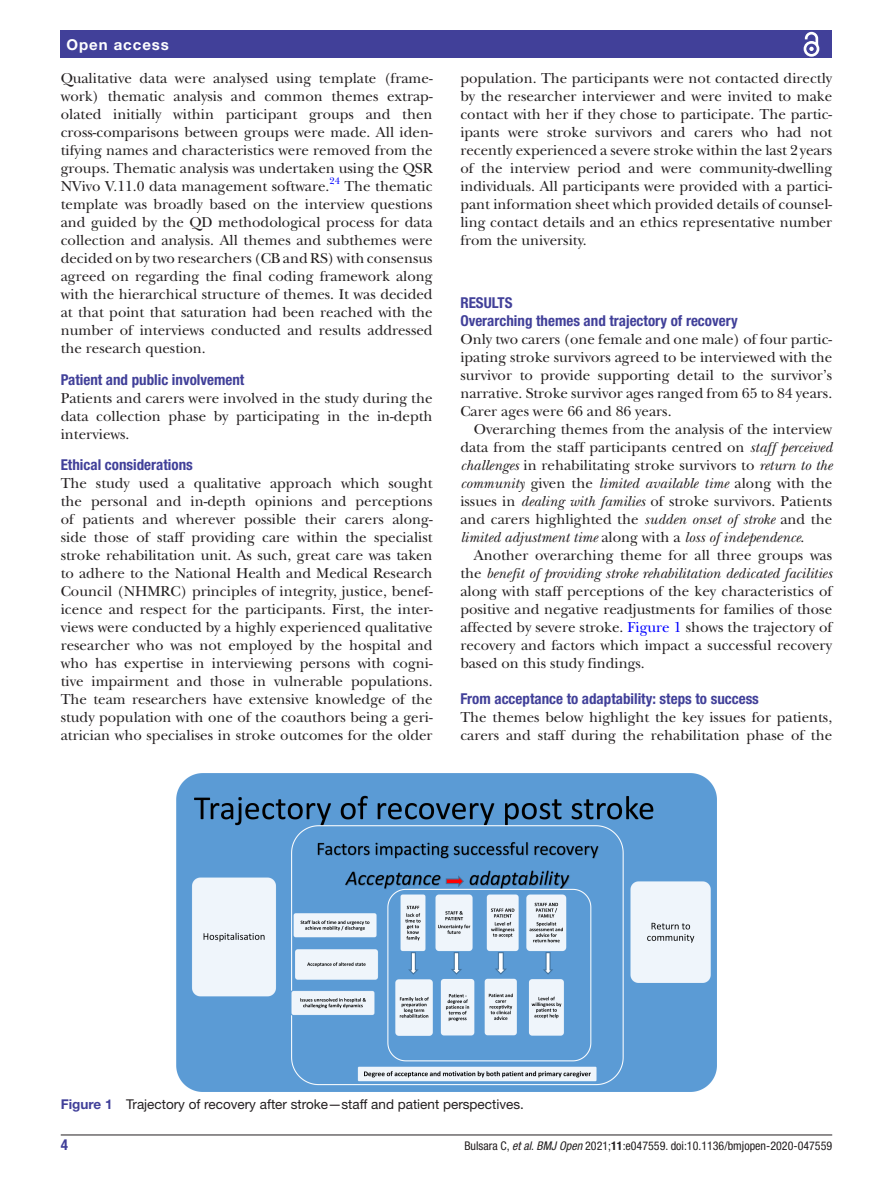
<style>
.page{position:relative;width:893px;height:1191px;background:#fff}
.page>*{position:absolute;margin:0;border:0;box-sizing:border-box;transform-origin:0 0}
.t1{font:15px/18px "New Baskerville";color:#231f20;text-align:justify}
.t2{font:700 condensed 15px/18px "Helvetica Neue LT Std";color:#414099}
.t3{font:700 15px "Helvetica Neue LT Std";letter-spacing:.065em;color:#fff}
.t4{font:13.5px "Helvetica Neue LT Std";color:#231f20}
.t5{font:condensed 12px "Helvetica Neue LT Std";color:#231f20}
.t6{font:9.9px "New Baskerville";color:#00f}
.s1{font-style:italic}
.s2{color:#00f}
.s3{font-weight:700;color:#414099}
.s4{font-weight:700}
</style>
<div class="page">
<hr style="left:61px;top:1134px;width:771px;height:1px;background:#231f20">
<div style="left:61px;top:31px;width:771px;height:27px;background:#414099"></div>
<svg style="left:803px;top:31px;width:17px;height:26px"></svg>
<img style="left:176px;top:773px;width:540px;height:318px">
<p class="t3" style="left:66px;top:35px;width:104px">Open access</p>
<p class="t1" style="left:61px;top:69px;width:373px">Qualitative data were analysed using template (frame&shy;work) thematic analysis and common themes extrap&shy;olated initially within participant groups and then cross-comparisons between groups were made. All iden&shy;tifying names and characteristics were removed from the groups. Thematic analysis was undertaken using the QSR NVivo V.11.0 data management software.</p>
<p class="t6" style="left:329px;top:175px;width:12px">24</p>
<p class="t1" style="left:61px;top:177px;width:373px;text-indent:284px">The thematic template was broadly based on the interview questions and guided by the QD methodological process for data collection and analysis. All themes and subthemes were decided on by two researchers (CB and RS) with consensus agreed on regarding the final coding framework along with the hierarchical structure of themes. It was decided at that point that saturation had been reached with the number of interviews conducted and results addressed the research question.</p>
<p class="t2" style="left:61px;top:370px;width:185px">Patient and public involvement</p>
<p class="t1" style="left:61px;top:389px;width:373px">Patients and carers were involved in the study during the data collection phase by participating in the in-depth interviews.</p>
<p class="t2" style="left:61px;top:455px;width:134px">Ethical considerations</p>
<p class="t1" style="left:61px;top:474px;width:373px">The study used a qualitative approach which sought the personal and in-depth opinions and perceptions of patients and wherever possible their carers along&shy;side those of staff providing care within the specialist stroke rehabilitation unit. As such, great care was taken to adhere to the National Health and Medical Research Council (NHMRC) principles of integrity, justice, benef&shy;icence and respect for the participants. First, the inter&shy;views were conducted by a highly experienced qualitative researcher who was not employed by the hospital and who has expertise in interviewing persons with cogni&shy;tive impairment and those in vulnerable populations.<br>The team researchers have extensive knowledge of the study population with one of the coauthors being a geri&shy;atrician who specialises in stroke outcomes for the older</p>
<p class="t1" style="left:460px;top:69px;width:373px">population. The participants were not contacted directly by the researcher interviewer and were invited to make contact with her if they chose to participate. The partic&shy;ipants were stroke survivors and carers who had not recently experienced a severe stroke within the last 2years of the interview period and were community-dwelling individuals. All participants were provided with a partici&shy;pant information sheet which provided details of counsel&shy;ling contact details and an ethics representative number from the university.</p>
<p class="t2" style="left:460px;top:293px;width:279px">RESULTS<br>Overarching themes and trajectory of recovery</p>
<p class="t1" style="left:460px;top:330px;width:373px">Only two carers (one female and one male) of four partic&shy;ipating stroke survivors agreed to be interviewed with the survivor to provide supporting detail to the survivor’s narrative. Stroke survivor ages ranged from 65 to 84 years.<br>Carer ages were 66 and 86 years.</p>
<p class="t1" style="left:460px;top:420px;width:373px;text-indent:14px">Overarching themes from the analysis of the interview data from the staff participants centred on <span class="s1">staff perceived challenges</span> in rehabilitating stroke survivors to <span class="s1">return to the community</span> given the <span class="s1">limited available time</span> along with the issues in <span class="s1">dealing with families</span> of stroke survivors. Patients and carers highlighted the <span class="s1">sudden onset of stroke</span> and the <span class="s1">limited adjustment time</span> along with a <span class="s1">loss of independence</span>.</p>
<p class="t1" style="left:460px;top:546px;width:373px;text-indent:14px">Another overarching theme for all three groups was the <span class="s1">benefit of providing stroke rehabilitation dedicated facilities </span>along with staff perceptions of the key characteristics of positive and negative readjustments for families of those affected by severe stroke. <span class="s2">Figure 1</span> shows the trajectory of recovery and factors which impact a successful recovery based on this study findings.</p>
<p class="t2" style="left:460px;top:689px;width:300px">From acceptance to adaptability: steps to success</p>
<p class="t1" style="left:460px;top:708px;width:373px">The themes below highlight the key issues for patients, carers and staff during the rehabilitation phase of the</p>
<p class="t4" style="left:61px;top:1096px;width:465px"><span class="s3">Figure 1</span> Trajectory of recovery after stroke—staff and patient perspectives.</p>
<p class="t2" style="left:61px;top:1135px;width:9px">4</p>
<p class="t5" style="left:464px;top:1138px;width:369px">Bulsara C, <span class="s1">et al</span>. <span class="s1">BMJ Open</span> 2021;<span class="s4">11</span>:e047559. doi:10.1136/bmjopen-2020-047559</p>
</div>
